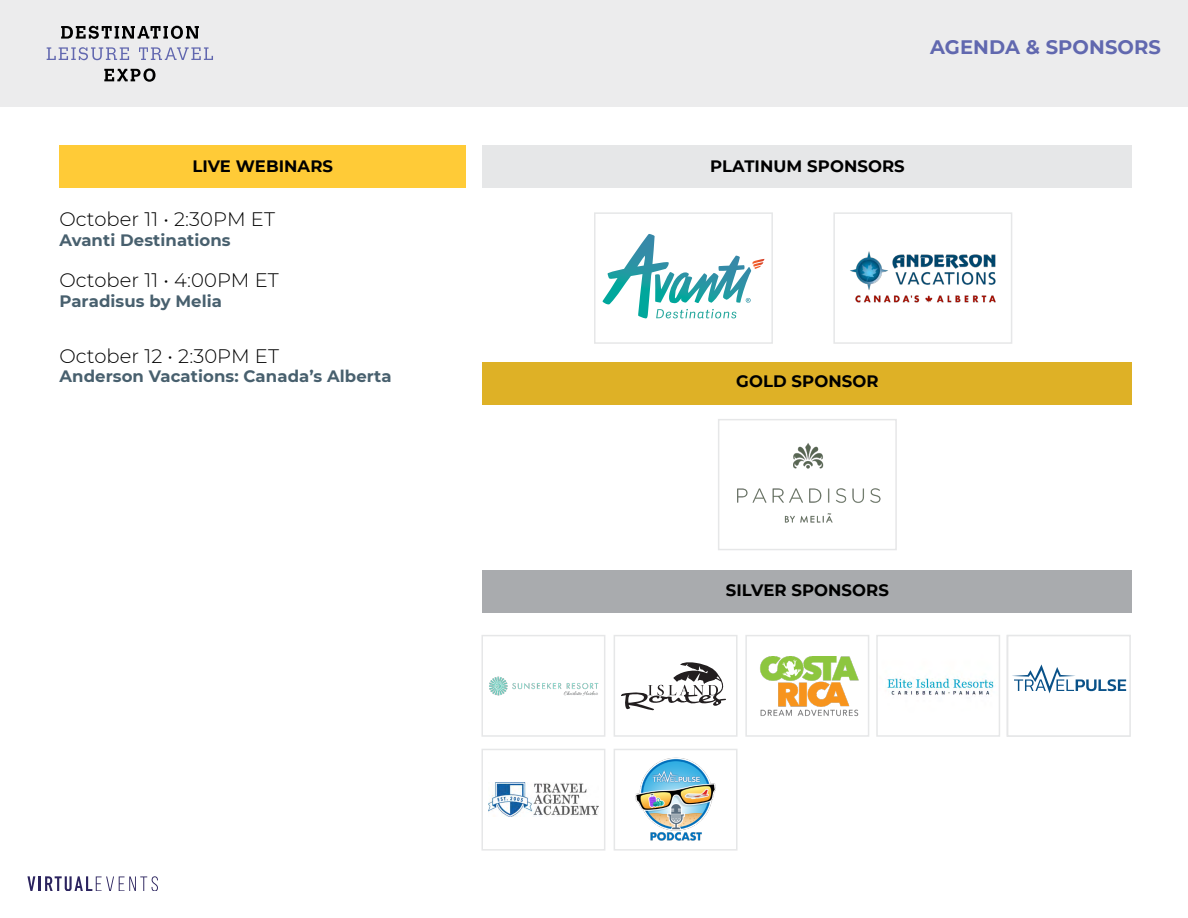
<style>
.page{position:relative;width:1188px;height:918px;background:#fff}
.page>*{position:absolute;margin:0;border:0;box-sizing:border-box;transform-origin:0 0}
.t1{font:300 19.5px "Montserrat";letter-spacing:.005em;color:#000}
.t2{font:700 19.5px "Montserrat";letter-spacing:.005em;color:#6168af}
.t3{font:700 16.5px "Montserrat";letter-spacing:.005em;color:#48606e}
.t4{font:700 16.5px "Montserrat";letter-spacing:.005em;color:#000}
</style>
<div class="page">
<svg style="left:27px;top:876px;width:131px;height:15px"></svg>
<div style="left:0;top:0;width:1188px;height:106px;background:#ececed"></div>
<svg style="left:61px;top:26px;width:138px;height:13px"></svg>
<svg style="left:47px;top:47px;width:82px;height:13px"></svg>
<svg style="left:139px;top:47px;width:74px;height:13px"></svg>
<svg style="left:104px;top:68px;width:52px;height:14px"></svg>
<div style="left:483px;top:146px;width:649px;height:42px;background:#e6e7e8"></div>
<div style="left:59px;top:146px;width:407px;height:42px;background:#ffcb37"></div>
<div style="left:482px;top:570px;width:650px;height:42px;background:#a9abae"></div>
<svg style="left:621px;top:662px;width:105px;height:48px"></svg>
<div style="left:614px;top:635px;width:124px;height:102px;border:2px solid #e6e7e8"></div>
<img style="left:760px;top:656px;width:99px;height:61px">
<div style="left:745px;top:635px;width:124px;height:102px;border:2px solid #e6e7e8"></div>
<img style="left:489px;top:676px;width:110px;height:20px">
<div style="left:482px;top:635px;width:123px;height:102px;border:2px solid #e6e7e8"></div>
<img style="left:887px;top:677px;width:109px;height:19px">
<div style="left:876px;top:635px;width:124px;height:102px;border:2px solid #e6e7e8"></div>
<svg style="left:1012px;top:664px;width:114px;height:29px"></svg>
<div style="left:1007px;top:635px;width:124px;height:102px;border:2px solid #e6e7e8"></div>
<img style="left:850px;top:251px;width:146px;height:52px">
<div style="left:833px;top:212px;width:179px;height:132px;border:2px solid #e6e7e8"></div>
<svg style="left:602px;top:234px;width:162px;height:85px"></svg>
<div style="left:594px;top:212px;width:179px;height:132px;border:2px solid #e6e7e8"></div>
<img style="left:635px;top:757px;width:81px;height:84px">
<div style="left:614px;top:749px;width:124px;height:102px;border:2px solid #e6e7e8"></div>
<img style="left:488px;top:783px;width:111px;height:33px">
<div style="left:482px;top:749px;width:123px;height:102px;border:2px solid #e6e7e8"></div>
<div style="left:483px;top:363px;width:649px;height:42px;background:#deb126"></div>
<img style="left:737px;top:443px;width:144px;height:80px">
<div style="left:718px;top:419px;width:179px;height:131px;border:2px solid #e6e7e8"></div>
<p class="t2" style="left:930px;top:33px;width:232px">AGENDA &amp; SPONSORS</p>
<p class="t4" style="left:192px;top:154px;width:142px">LIVE WEBINARS</p>
<p class="t4" style="left:710px;top:154px;width:196px">PLATINUM SPONSORS</p>
<p class="t1" style="left:59px;top:206px;width:217px">October 11 • 2:30PM ET</p>
<p class="t3" style="left:59px;top:229px;width:173px">Avanti Destinations</p>
<p class="t1" style="left:59px;top:267px;width:221px">October 11 • 4:00PM ET</p>
<p class="t3" style="left:59px;top:289px;width:164px">Paradisus by Melia</p>
<p class="t1" style="left:59px;top:343px;width:221px">October 12 • 2:30PM ET</p>
<p class="t3" style="left:59px;top:365px;width:334px">Anderson Vacations: Canada’s Alberta</p>
<p class="t4" style="left:736px;top:369px;width:144px">GOLD SPONSOR</p>
<p class="t4" style="left:726px;top:578px;width:165px">SILVER SPONSORS</p>
</div>
